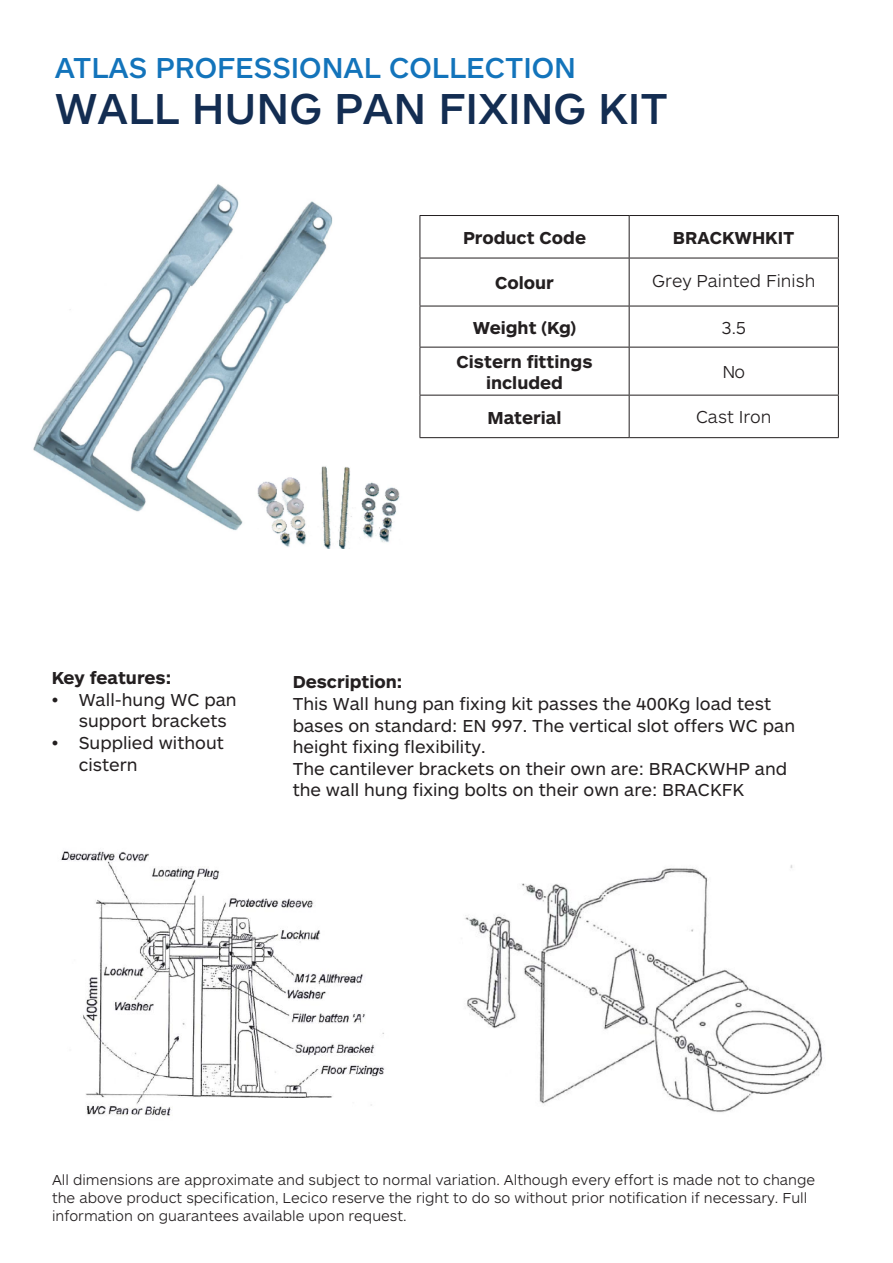
<style>
.page{position:relative;width:893px;height:1263px;background:#fff}
.page>*{position:absolute;margin:0;border:0;box-sizing:border-box;transform-origin:0 0}
.t1{font:500 45px "ARS Maquette Pro";color:#132d52}
.t2{font:500 30px "ARS Maquette Pro";color:#1374bb}
.t3{font:18px/21.6px "ARS Maquette Pro";color:#231f20}
.t4{font:700 18px/21.6px "ARS Maquette Pro";color:#231f20;text-align:center}
.t5{font:300 18px "ARS Maquette Pro";color:#231f20}
.t6{font:300 15px/18px "ARS Maquette Pro";color:#231f20}
</style>
<div class="page">
<hr style="left:420px;top:258px;width:1px;height:48px;background:#231f20">
<hr style="left:629px;top:258px;width:1px;height:48px;background:#231f20">
<hr style="left:838px;top:258px;width:1px;height:48px;background:#231f20">
<hr style="left:420px;top:306px;width:209px;height:1px;background:#231f20">
<hr style="left:420px;top:306px;width:1px;height:41px;background:#231f20">
<hr style="left:629px;top:306px;width:210px;height:1px;background:#231f20">
<hr style="left:629px;top:306px;width:1px;height:41px;background:#231f20">
<hr style="left:838px;top:306px;width:1px;height:41px;background:#231f20">
<hr style="left:420px;top:347px;width:209px;height:1px;background:#231f20">
<hr style="left:420px;top:347px;width:1px;height:48px;background:#231f20">
<hr style="left:629px;top:347px;width:210px;height:1px;background:#231f20">
<hr style="left:629px;top:347px;width:1px;height:48px;background:#231f20">
<hr style="left:838px;top:347px;width:1px;height:48px;background:#231f20">
<hr style="left:420px;top:395px;width:209px;height:1px;background:#231f20">
<hr style="left:420px;top:395px;width:1px;height:42px;background:#231f20">
<hr style="left:629px;top:395px;width:210px;height:1px;background:#231f20">
<hr style="left:629px;top:395px;width:1px;height:42px;background:#231f20">
<hr style="left:838px;top:395px;width:1px;height:42px;background:#231f20">
<hr style="left:420px;top:437px;width:209px;height:1px;background:#231f20">
<hr style="left:629px;top:437px;width:210px;height:1px;background:#231f20">
<hr style="left:420px;top:215px;width:209px;height:1px;background:#231f20">
<hr style="left:420px;top:216px;width:1px;height:42px;background:#231f20">
<hr style="left:629px;top:215px;width:210px;height:1px;background:#231f20">
<hr style="left:629px;top:216px;width:1px;height:42px;background:#231f20">
<hr style="left:838px;top:216px;width:1px;height:42px;background:#231f20">
<hr style="left:420px;top:258px;width:209px;height:1px;background:#231f20">
<hr style="left:629px;top:258px;width:210px;height:1px;background:#231f20">
<img style="left:33px;top:184px;width:367px;height:365px">
<img style="left:60px;top:851px;width:763px;height:265px">
<img style="left:342px;top:851px;width:411px;height:2px">
<h2 class="t2" style="left:55px;top:48px;width:523px">ATLAS PROFESSIONAL COLLECTION</h2>
<h1 class="t1" style="left:55px;top:79px;width:615px">WALL HUNG PAN FIXING KIT</h1>
<p class="t4" style="left:463px;top:226px;width:124px">Product Code</p>
<p class="t4" style="left:673px;top:226px;width:123px">BRACKWHKIT</p>
<p class="t4" style="left:495px;top:271px;width:60px">Colour</p>
<p class="t5" style="left:652px;top:270px;width:165px">Grey Painted Finish</p>
<p class="t4" style="left:473px;top:316px;width:105px">Weight (Kg)</p>
<p class="t5" style="left:721px;top:316px;width:26px">3.5</p>
<p class="t4" style="left:457px;top:349px;width:137px">Cistern fittings included</p>
<p class="t5" style="left:722px;top:361px;width:24px">No</p>
<p class="t4" style="left:487px;top:406px;width:76px">Material</p>
<p class="t5" style="left:696px;top:405px;width:77px">Cast Iron</p>
<p class="t4" style="left:52px;top:666px;width:121px">Key features:</p>
<p class="t3" style="left:79px;top:688px;width:159px;text-indent:-27px">• Wall-hung WC pan support brackets</p>
<p class="t3" style="left:79px;top:731px;width:147px;text-indent:-27px">• Supplied without cistern</p>
<p class="t4" style="left:293px;top:670px;width:111px">Description:</p>
<p class="t3" style="left:293px;top:692px;width:504px">This Wall hung pan fixing kit passes the 400Kg load test bases on standard: EN 997. The vertical slot offers WC pan height fixing flexibility.<br>The cantilever brackets on their own are: BRACKWHP and the wall hung fixing bolts on their own are: BRACKFK</p>
<p class="t6" style="left:52px;top:1170px;width:765px">All dimensions are approximate and subject to normal variation. Although every effort is made not to change the above product specification, Lecico reserve the right to do so without prior notification if necessary. Full information on guarantees available upon request.</p>
</div>
